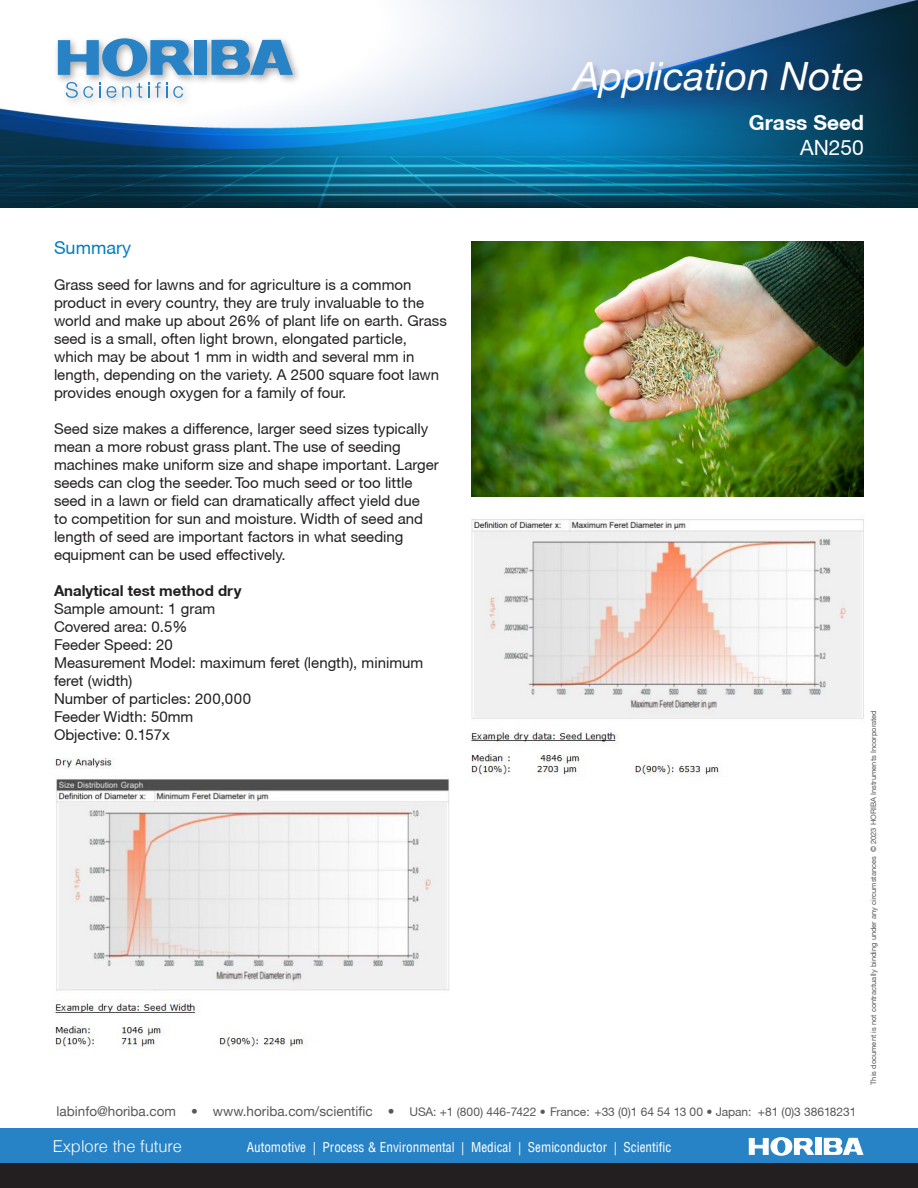
<style>
.page{position:relative;width:918px;height:1188px;background:#fff}
.page>*{position:absolute;margin:0;border:0;box-sizing:border-box;transform-origin:0 0}
.t1{font:italic 39px "Helvetica Neue LT";color:#fff}
.t2{font:italic 100 36px "Helvetica Neue LT";color:#fff;scale:1.25 1}
.t3{font:700 21px/25.2px "Helvetica Neue CE";color:#fff;text-align:right}
.t4{font:18px "Helvetica Neue CE";color:#007dc3}
.t5{font:300 16.5px "Helvetica LT";color:#fff}
.t6{font:15px/18px "Helvetica Neue CE";color:#231f20}
.t7{font:700 15px "Helvetica Neue CE";color:#231f20}
.t8{font:condensed 13.2px "Helvetica LT";color:#fff}
.t9{font:12px "Helvetica Neue CE";letter-spacing:-.005em;color:#57585a}
.t10{font:7.5px "Helvetica Neue CE";color:#57585a}
.s1{font-weight:400}
.s2{font-family:"Helvetica Neue LT";font-size:13.5px}
.s3{font-weight:700}
</style>
<div class="page">
<img style="left:0;top:0;width:918px;height:207px">
<div style="left:54px;top:34px;width:248px;height:74px;background:#231f20;opacity:.4"></div>
<div style="left:195px;top:40px;width:12px;height:35px;background:#2783c5"></div>
<svg style="left:211px;top:40px;width:82px;height:35px;background:#609ecb"></svg>
<svg style="left:58px;top:38px;width:135px;height:60px"></svg>
<div style="left:572px;top:62px;width:299px;height:44px;background:#231f20;opacity:.2"></div>
<div style="left:0;top:1128px;width:918px;height:35px;background:#2783c5"></div>
<div style="left:0;top:1163px;width:918px;height:25px;background:#231f20"></div>
<img style="left:749px;top:1137px;width:43px;height:19px">
<img style="left:794px;top:1138px;width:27px;height:17px">
<img style="left:824px;top:1138px;width:40px;height:17px">
<img style="left:55px;top:758px;width:395px;height:290px">
<img style="left:471px;top:519px;width:393px;height:258px">
<img style="left:472px;top:242px;width:392px;height:254px">
<p class="t4" style="left:54px;top:237px;width:79px">Summary</p>
<p class="t6" style="left:54px;top:276px;width:394px">Grass seed for lawns and for agriculture is a common product in every country, they are truly invaluable to the world and make up about 26% of plant life on earth. Grass seed is a small, often light brown, elongated particle, which may be about 1 mm in width and several mm in length, depending on the variety. A 2500 square foot lawn provides enough oxygen for a family of four.</p>
<p class="t6" style="left:54px;top:420px;width:386px">Seed size makes a difference, larger seed sizes typically mean a more robust grass plant. The use of seeding machines make uniform size and shape important. Larger seeds can clog the seeder. Too much seed or too little seed in a lawn or field can dramatically affect yield due<br>to competition for sun and moisture. Width of seed and length of seed are important factors in what seeding equipment can be used effectively.</p>
<p class="t7" style="left:54px;top:582px;width:189px">Analytical test method dry</p>
<p class="t6" style="left:54px;top:600px;width:163px">Sample amount: 1 gram</p>
<p class="t6" style="left:54px;top:618px;width:135px">Covered area: 0.5%</p>
<p class="t6" style="left:54px;top:636px;width:120px">Feeder Speed: 20</p>
<p class="t6" style="left:54px;top:654px;width:371px">Measurement Model: maximum feret (length), minimum feret (width)</p>
<p class="t6" style="left:54px;top:690px;width:199px">Number of particles: 200,000</p>
<p class="t6" style="left:54px;top:708px;width:141px">Feeder Width: 50mm</p>
<p class="t6" style="left:54px;top:726px;width:117px">Objective: 0.157x</p>
<p class="t1" style="left:574px;top:52px;width:292px">Application Note</p>
<p class="t2" style="left:556px;top:72px;width:248px">Application Note</p>
<p class="t3" style="left:749px;top:110px;width:117px">Grass Seed<br><span class="s1">AN250</span></p>
<p class="t10" style="left:869px;top:1085px;width:376px;rotate:-90deg">This document is not contractually binding under any circumstances © 2023 HORIBA Instruments Incorporated</p>
<p class="t9" style="left:57px;top:1105px;width:801px"><span class="s2">labinfo@horiba.com • www.horiba.com/scientific •</span> USA: +1 (800) 446-7422 <span class="s3">•</span> France: +33 (0)1 64 54 13 00 <span class="s3">•</span> Japan: +81 (0)3 38618231</p>
<p class="t5" style="left:53px;top:1136px;width:131px">Explore the future</p>
<p class="t8" style="left:247px;top:1138px;width:426px">Automotive | Process &amp; Environmental | Medical | Semiconductor | Scientific</p>
</div>
